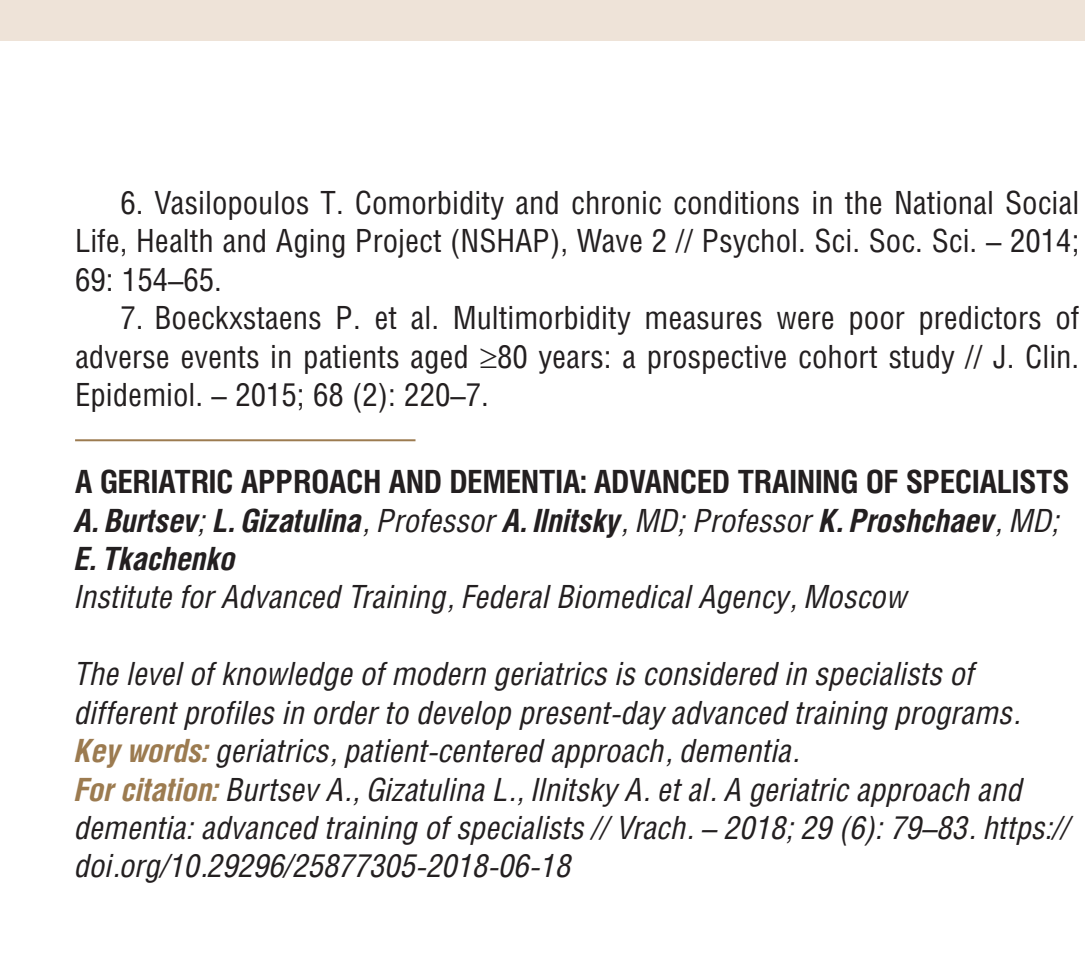
<style>
.page{position:relative;width:1085px;height:962px;background:#fff}
.page>*{position:absolute;margin:0;border:0;box-sizing:border-box;transform-origin:0 0}
.t1{font:italic 32px/38.4px "Helios Cond";color:#231f20}
.t2{font:32px/38.4px "Helios Cond";color:#231f20;text-align:justify}
.t3{font:700 32px/38.4px "Helios Cond";color:#231f20}
.s1{font-style:italic}
.s2{font-weight:400;font-style:italic}
.s3{font-weight:700;color:#9c7b50}
</style>
<div class="page">
<div style="left:0;top:0;width:1084px;height:41px;background:#eee3d8"></div>
<hr style="left:75px;top:439px;width:340px;height:2px;background:#9c7b50">
<p class="t2" style="left:75px;top:187px;width:1005px;text-indent:45px">6. Vasilopoulos T. Comorbidity and chronic conditions in the National Social Life, Health and Aging Project (NSHAP), Wave 2 // Psychol. Sci. Soc. Sci. – 2014; 69: 154–65.</p>
<p class="t2" style="left:75px;top:302px;width:1005px;text-indent:45px">7. Boeckxstaens P. et al. Multimorbidity measures were poor predictors of adverse events in patients aged ≥80 years: a prospective cohort study // J. Clin.<br>Epidemiol. – 2015; 68 (2): 220–7.</p>
<p class="t3" style="left:75px;top:466px;width:995px">A GERIATRIC APPROACH AND DEMENTIA: ADVANCED TRAINING OF SPECIALISTS<br><span class="s1">A. Burtsev</span><span class="s2">;</span> <span class="s1">L. Gizatulina</span><span class="s2">, Professor</span> <span class="s1">A. Ilnitsky</span><span class="s2">, MD; Professor</span> <span class="s1">K. Proshchaev</span><span class="s2">, MD;<br></span><span class="s1">E. Tkachenko</span></p>
<p class="t1" style="left:75px;top:581px;width:834px">Institute for Advanced Training, Federal Biomedical Agency, Moscow</p>
<p class="t1" style="left:75px;top:658px;width:996px">The level of knowledge of modern geriatrics is considered in specialists of different profiles in order to develop present-day advanced training programs.<br><span class="s3">Key words:</span> geriatrics, patient-centered approach, dementia.<br><span class="s3">For citation:</span> Burtsev A., Gizatulina L., Ilnitsky A. et al. A geriatric approach and dementia: advanced training of specialists // Vrach. – 2018; 29 (6): 79–83. https:// doi.org/10.29296/25877305-2018-06-18</p>
</div>
